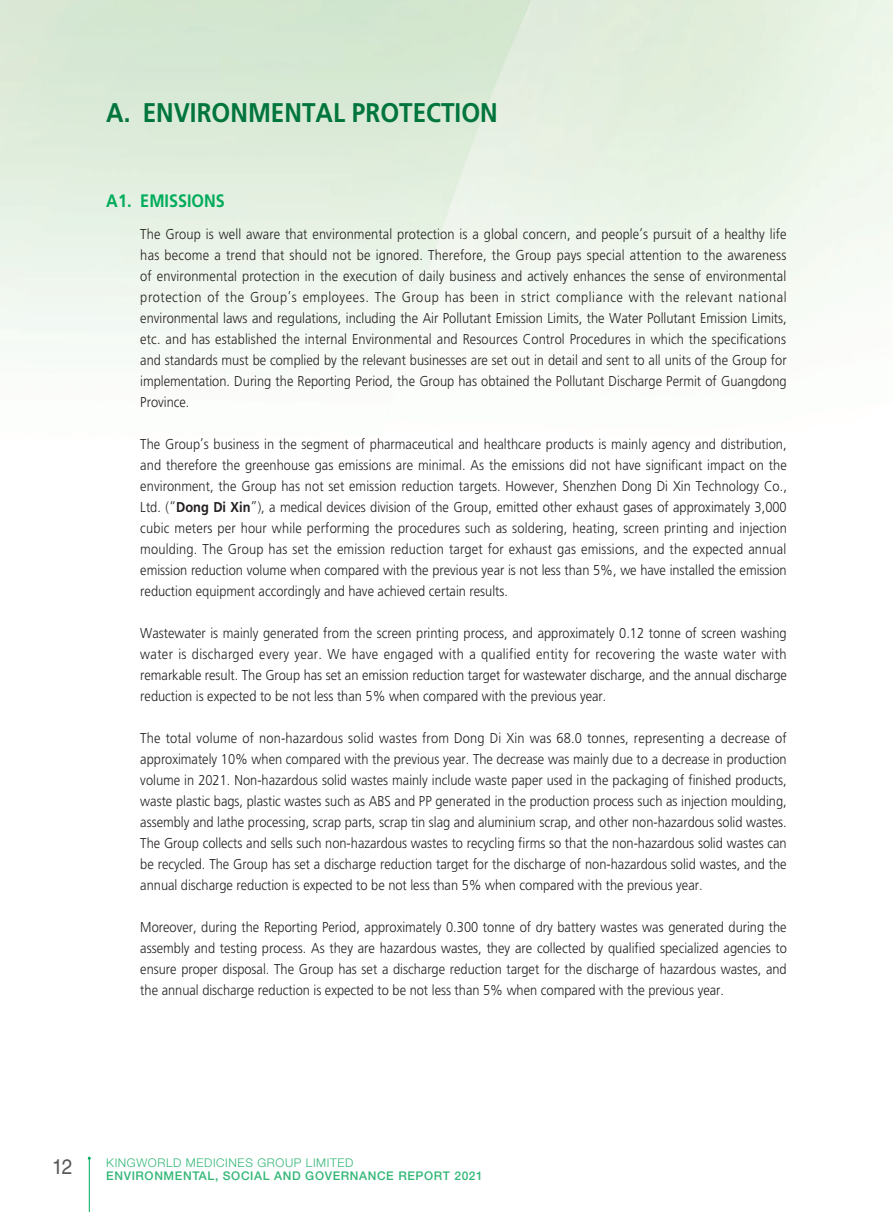
<style>
.page{position:relative;width:893px;height:1212px;background:#fff}
.page>*{position:absolute;margin:0;border:0;box-sizing:border-box;transform-origin:0 0}
.t1{font:700 27px "Frutiger LT Std";color:#00753c;scale:.9 1}
.t2{font:21px "Helvetica LT Std";color:#57585a;scale:.9 1}
.t3{font:700 18px "Frutiger LT Std";color:#00ab5b;scale:.9 1}
.t4{font:300 14.25px/21px "Frutiger LT Std";color:#231f20;text-align:justify;scale:.9 1}
.t5{font:500 12px "Helvetica Neue LT Std";letter-spacing:.05em;color:#33b777}
.t6{font:300 12px "Helvetica Neue LT Std";letter-spacing:.05em;color:#33b777}
.s1{font-weight:700}
</style>
<div class="page">
<hr style="left:89px;top:1158px;width:1px;height:54px;background:#00ab5b">
<h1 class="t1" style="left:106px;top:97px;width:437px">A. ENVIRONMENTAL PROTECTION</h1>
<p class="t3" style="left:106px;top:191px;width:133px">A1. EMISSIONS</p>
<p class="t4" style="left:140px;top:224px;width:720px">The Group is well aware that environmental protection is a global concern, and people’s pursuit of a healthy life has become a trend that should not be ignored. Therefore, the Group pays special attention to the awareness of environmental protection in the execution of daily business and actively enhances the sense of environmental protection of the Group’s employees. The Group has been in strict compliance with the relevant national environmental laws and regulations, including the Air Pollutant Emission Limits, the Water Pollutant Emission Limits, etc. and has established the internal Environmental and Resources Control Procedures in which the specifications and standards must be complied by the relevant businesses are set out in detail and sent to all units of the Group for implementation. During the Reporting Period, the Group has obtained the Pollutant Discharge Permit of Guangdong Province.</p>
<p class="t4" style="left:140px;top:434px;width:720px">The Group’s business in the segment of pharmaceutical and healthcare products is mainly agency and distribution, and therefore the greenhouse gas emissions are minimal. As the emissions did not have significant impact on the environment, the Group has not set emission reduction targets. However, Shenzhen Dong Di Xin Technology Co., Ltd. (“<span class="s1">Dong Di Xin</span>”), a medical devices division of the Group, emitted other exhaust gases of approximately 3,000 cubic meters per hour while performing the procedures such as soldering, heating, screen printing and injection moulding. The Group has set the emission reduction target for exhaust gas emissions, and the expected annual emission reduction volume when compared with the previous year is not less than 5%, we have installed the emission reduction equipment accordingly and have achieved certain results.</p>
<p class="t4" style="left:140px;top:623px;width:720px">Wastewater is mainly generated from the screen printing process, and approximately 0.12 tonne of screen washing water is discharged every year. We have engaged with a qualified entity for recovering the waste water with remarkable result. The Group has set an emission reduction target for wastewater discharge, and the annual discharge reduction is expected to be not less than 5% when compared with the previous year.</p>
<p class="t4" style="left:140px;top:728px;width:720px">The total volume of non-hazardous solid wastes from Dong Di Xin was 68.0 tonnes, representing a decrease of approximately 10% when compared with the previous year. The decrease was mainly due to a decrease in production volume in 2021. Non-hazardous solid wastes mainly include waste paper used in the packaging of finished products, waste plastic bags, plastic wastes such as ABS and PP generated in the production process such as injection moulding, assembly and lathe processing, scrap parts, scrap tin slag and aluminium scrap, and other non-hazardous solid wastes.<br>The Group collects and sells such non-hazardous wastes to recycling firms so that the non-hazardous solid wastes can be recycled. The Group has set a discharge reduction target for the discharge of non-hazardous solid wastes, and the annual discharge reduction is expected to be not less than 5% when compared with the previous year.</p>
<p class="t4" style="left:140px;top:917px;width:720px">Moreover, during the Reporting Period, approximately 0.300 tonne of dry battery wastes was generated during the assembly and testing process. As they are hazardous wastes, they are collected by qualified specialized agencies to ensure proper disposal. The Group has set a discharge reduction target for the discharge of hazardous wastes, and the annual discharge reduction is expected to be not less than 5% when compared with the previous year.</p>
<h2 class="t2" style="left:52px;top:1154px;width:24px">12</h2>
<p class="t6" style="left:106px;top:1155px;width:249px">KINGWORLD MEDICINES GROUP LIMITED</p>
<p class="t5" style="left:106px;top:1169px;width:378px">ENVIRONMENTAL, SOCIAL AND GOVERNANCE REPORT 2021</p>
</div>
